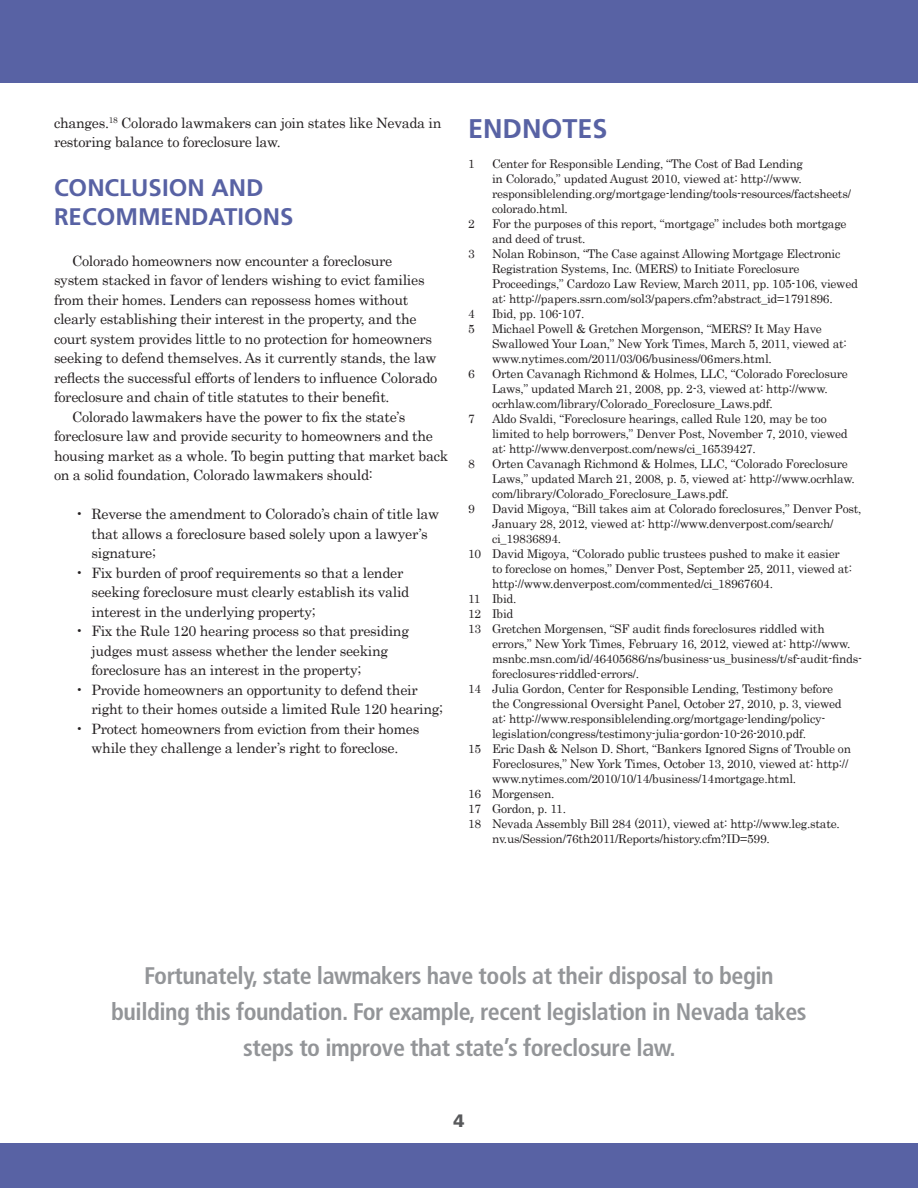
<style>
.page{position:relative;width:918px;height:1188px;background:#fff}
.page>*{position:absolute;margin:0;border:0;box-sizing:border-box;transform-origin:0 0}
.t1{font:700 27px "Frutiger";color:#5862a4}
.Pullquote{font:700 condensed 24px/36px "Frutiger";letter-spacing:-.02em;color:#939598;text-align:center}
.Hedder{font:700 24px/29.4px "Frutiger";color:#5862a4}
.t2{font:900 18px "Frutiger";color:#58595b}
.Body_Text{font:14.25px/19.5px "Century";letter-spacing:-.02em;color:#231f20}
.Body_Text_Bullets{font:14.25px/19.5px "Century";letter-spacing:-.02em;color:#231f20}
.Endnotes{font:12px/15px "Century";letter-spacing:-.02em;color:#231f20}
</style>
<div class="page">
<div style="left:0;top:0;width:918px;height:82px;background:#5862a4"></div>
<div style="left:0;top:1144px;width:918px;height:44px;background:#5862a4"></div>
<p class="Body_Text" style="left:54px;top:111px;width:389px">changes.<sup>18</sup> Colorado lawmakers can join states like Nevada in restoring balance to foreclosure law.</p>
<p class="Hedder" style="left:54px;top:173px;width:241px">CONCLUSION AND<br>RECOMMENDATIONS</p>
<p class="Body_Text" style="left:54px;top:250px;width:385px;text-indent:18px">Colorado homeowners now encounter a foreclosure system stacked in favor of lenders wishing to evict families from their homes. Lenders can repossess homes without clearly establishing their interest in the property, and the court system provides little to no protection for homeowners seeking to defend themselves. As it currently stands, the law reflects the successful efforts of lenders to influence Colorado foreclosure and chain of title statutes to their benefit.</p>
<p class="Body_Text" style="left:54px;top:406px;width:396px;text-indent:18px">Colorado lawmakers have the power to fix the state’s foreclosure law and provide security to homeowners and the housing market as a whole. To begin putting that market back on a solid foundation, Colorado lawmakers should:</p>
<p class="Body_Text_Bullets" style="left:92px;top:503px;width:349px;text-indent:-16px">• Reverse the amendment to Colorado’s chain of title law that allows a foreclosure based solely upon a lawyer’s signature;</p>
<p class="Body_Text_Bullets" style="left:92px;top:562px;width:320px;text-indent:-16px">• Fix burden of proof requirements so that a lender seeking foreclosure must clearly establish its valid interest in the underlying property;</p>
<p class="Body_Text_Bullets" style="left:92px;top:620px;width:319px;text-indent:-16px">• Fix the Rule 120 hearing process so that presiding judges must assess whether the lender seeking foreclosure has an interest in the property;</p>
<p class="Body_Text_Bullets" style="left:92px;top:679px;width:353px;text-indent:-16px">• Provide homeowners an opportunity to defend their right to their homes outside a limited Rule 120 hearing;</p>
<p class="Body_Text_Bullets" style="left:75px;top:718px;width:346px;text-align:center">• Protect homeowners from eviction from their homes while they challenge a lender’s right to foreclose.</p>
<p class="t1" style="left:468px;top:113px;width:141px">ENDNOTES</p>
<p class="Endnotes" style="left:468px;top:155px;width:8px">1</p>
<p class="Endnotes" style="left:492px;top:155px;width:361px">Center for Responsible Lending, “The Cost of Bad Lending<br>in Colorado,” updated August 2010, viewed at: http://www. responsiblelending.org/mortgage-lending/tools-resources/factsheets/ colorado.html.</p>
<p class="Endnotes" style="left:468px;top:215px;width:8px">2</p>
<p class="Endnotes" style="left:492px;top:215px;width:356px">For the purposes of this report, “mortgage” includes both mortgage and deed of trust.</p>
<p class="Endnotes" style="left:468px;top:245px;width:8px">3</p>
<p class="Endnotes" style="left:492px;top:245px;width:368px">Nolan Robinson, “The Case against Allowing Mortgage Electronic Registration Systems, Inc. (MERS) to Initiate Foreclosure Proceedings,” Cardozo Law Review, March 2011, pp. 105-106, viewed at: http://papers.ssrn.com/sol3/papers.cfm?abstract_id=1791896.</p>
<p class="Endnotes" style="left:468px;top:305px;width:8px">4</p>
<p class="Endnotes" style="left:492px;top:305px;width:94px">Ibid, pp. 106-107.</p>
<p class="Endnotes" style="left:468px;top:320px;width:8px">5</p>
<p class="Endnotes" style="left:492px;top:320px;width:356px">Michael Powell &amp; Gretchen Morgenson, “MERS? It May Have<br>Swallowed Your Loan,” New York Times, March 5, 2011, viewed at: www.nytimes.com/2011/03/06/business/06mers.html.</p>
<p class="Endnotes" style="left:468px;top:365px;width:8px">6</p>
<p class="Endnotes" style="left:492px;top:365px;width:357px">Orten Cavanagh Richmond &amp; Holmes, LLC, “Colorado Foreclosure<br>Laws,” updated March 21, 2008, pp. 2-3, viewed at: http://www. ocrhlaw.com/library/Colorado_Foreclosure_Laws.pdf.</p>
<p class="Endnotes" style="left:468px;top:410px;width:8px">7</p>
<p class="Endnotes" style="left:492px;top:410px;width:357px">Aldo Svaldi, “Foreclosure hearings, called Rule 120, may be too limited to help borrowers,” Denver Post, November 7, 2010, viewed at: http://www.denverpost.com/news/ci_16539427.</p>
<p class="Endnotes" style="left:468px;top:455px;width:8px">8</p>
<p class="Endnotes" style="left:492px;top:455px;width:364px">Orten Cavanagh Richmond &amp; Holmes, LLC, “Colorado Foreclosure<br>Laws,” updated March 21, 2008, p. 5, viewed at: http://www.ocrhlaw. com/library/Colorado_Foreclosure_Laws.pdf.</p>
<p class="Endnotes" style="left:468px;top:500px;width:8px">9</p>
<p class="Endnotes" style="left:492px;top:500px;width:371px">David Migoya, “Bill takes aim at Colorado foreclosures,” Denver Post,<br>January 28, 2012, viewed at: http://www.denverpost.com/search/ ci_19836894.</p>
<p class="Endnotes" style="left:492px;top:545px;width:362px;text-indent:-24px">10 David Migoya, “Colorado public trustees pushed to make it easier to foreclose on homes,” Denver Post, September 25, 2011, viewed at: http://www.denverpost.com/commented/ci_18967604.</p>
<p class="Endnotes" style="left:468px;top:590px;width:50px">11 Ibid.</p>
<p class="Endnotes" style="left:468px;top:605px;width:47px">12 Ibid</p>
<p class="Endnotes" style="left:492px;top:620px;width:372px;text-indent:-24px">13 Gretchen Morgensen, “SF audit finds foreclosures riddled with errors,” New York Times, February 16, 2012, viewed at: http://www. msnbc.msn.com/id/46405686/ns/business-us_business/t/sf-audit-finds&shy;foreclosures-riddled-errors/.</p>
<p class="Endnotes" style="left:492px;top:680px;width:351px;text-indent:-24px">14 Julia Gordon, Center for Responsible Lending, Testimony before the Congressional Oversight Panel, October 27, 2010, p. 3, viewed at: http://www.responsiblelending.org/mortgage-lending/policy&shy;legislation/congress/testimony-julia-gordon-10-26-2010.pdf.</p>
<p class="Endnotes" style="left:492px;top:740px;width:361px;text-indent:-24px">15 Eric Dash &amp; Nelson D. Short, “Bankers Ignored Signs of Trouble on<br>Foreclosures,” New York Times, October 13, 2010, viewed at: http:// www.nytimes.com/2010/10/14/business/14mortgage.html.</p>
<p class="Endnotes" style="left:468px;top:785px;width:88px">16 Morgensen.</p>
<p class="Endnotes" style="left:468px;top:800px;width:100px">17 Gordon, p. 11.</p>
<p class="Endnotes" style="left:492px;top:815px;width:349px;text-indent:-24px">18 Nevada Assembly Bill 284 (2011), viewed at: http://www.leg.state. nv.us/Session/76th2011/Reports/history.cfm?ID=599.</p>
<p class="Pullquote" style="left:111px;top:957px;width:697px">Fortunately, state lawmakers have tools at their disposal to begin building this foundation. For example, recent legislation in Nevada takes steps to improve that state’s foreclosure law.</p>
<p class="t2" style="left:453px;top:1110px;width:13px">4</p>
</div>
